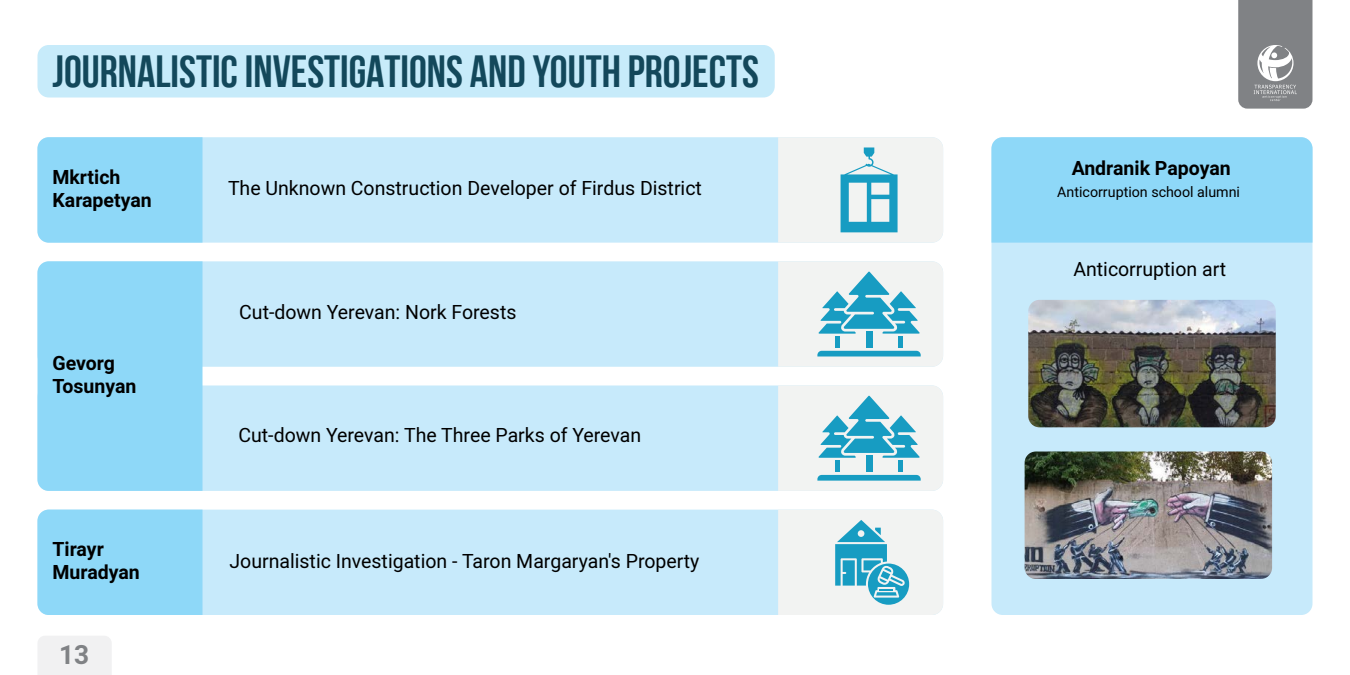
<style>
.page{position:relative;width:1350px;height:675px;background:#fff}
.page>*{position:absolute;margin:0;border:0;box-sizing:border-box;transform-origin:0 0}
.t1{font:45px "Arm Hmks Bebas Neue";color:#13485b}
.t2{font:700 26.25px "Mardoto";color:#808285}
.t3{font:19.5px "Mardoto";color:#000}
.t4{font:700 19.5px/23.4px "Mardoto";color:#000}
.t5{font:14.25px "Mardoto";color:#000}
</style>
<div class="page">
<div style="left:38px;top:137px;width:905px;height:106px;background:#c7eafb;border-radius:11px"></div>
<div style="left:38px;top:510px;width:905px;height:105px;background:#c7eafb;border-radius:11px"></div>
<div style="left:38px;top:386px;width:905px;height:105px;background:#c7eafb;border-radius:11px"></div>
<div style="left:38px;top:261px;width:905px;height:106px;background:#c7eafb;border-radius:11px"></div>
<div style="left:38px;top:137px;width:164px;height:106px;background:#8ed8f8"></div>
<div style="left:992px;top:137px;width:320px;height:478px;background:#c7eafb;border-radius:11px"></div>
<div style="left:38px;top:510px;width:164px;height:105px;background:#8ed8f8"></div>
<div style="left:38px;top:45px;width:737px;height:53px;background:#c7ebfa;border-radius:11px"></div>
<div style="left:992px;top:137px;width:320px;height:106px;background:#8ed8f8"></div>
<img style="left:1028px;top:300px;width:248px;height:127px">
<img style="left:1025px;top:452px;width:247px;height:127px">
<div style="left:38px;top:261px;width:164px;height:230px;background:#8ed8f8"></div>
<svg style="left:778px;top:261px;width:165px;height:106px;background:#c1dfe7"></svg>
<svg style="left:778px;top:386px;width:165px;height:105px;background:#c0dfe7"></svg>
<svg style="left:778px;top:510px;width:165px;height:105px;background:#cae3e9"></svg>
<svg style="left:778px;top:137px;width:165px;height:106px;background:#d7e8ec"></svg>
<div style="left:38px;top:636px;width:74px;height:39px;background:#f1f1f2"></div>
<svg style="left:1238px;top:0;width:74px;height:109px;background:#8d8f92"></svg>
<h1 class="t1" style="left:52px;top:46px;width:708px">JOURNALISTIC INVESTIGATIONS AND YOUTH PROJECTS</h1>
<p class="t4" style="left:52px;top:165px;width:101px">Mkrtich<br>Karapetyan</p>
<p class="t3" style="left:228px;top:175px;width:475px">The Unknown Construction Developer of Firdus District</p>
<p class="t4" style="left:52px;top:350px;width:86px">Gevorg<br>Tosunyan</p>
<p class="t3" style="left:239px;top:298px;width:279px">Cut-down Yerevan: Nork Forests</p>
<p class="t3" style="left:239px;top:422px;width:404px">Cut-down Yerevan: The Three Parks of Yerevan</p>
<p class="t4" style="left:53px;top:537px;width:89px">Tirayr<br>Muradyan</p>
<p class="t3" style="left:230px;top:547px;width:472px">Journalistic Investigation - Taron Margaryan's Property</p>
<h2 class="t2" style="left:59px;top:637px;width:32px">13</h2>
<p class="t4" style="left:1072px;top:156px;width:161px">Andranik Papoyan</p>
<p class="t5" style="left:1057px;top:182px;width:184px">Anticorruption school alumni</p>
<p class="t3" style="left:1073px;top:256px;width:154px">Anticorruption art</p>
</div>
